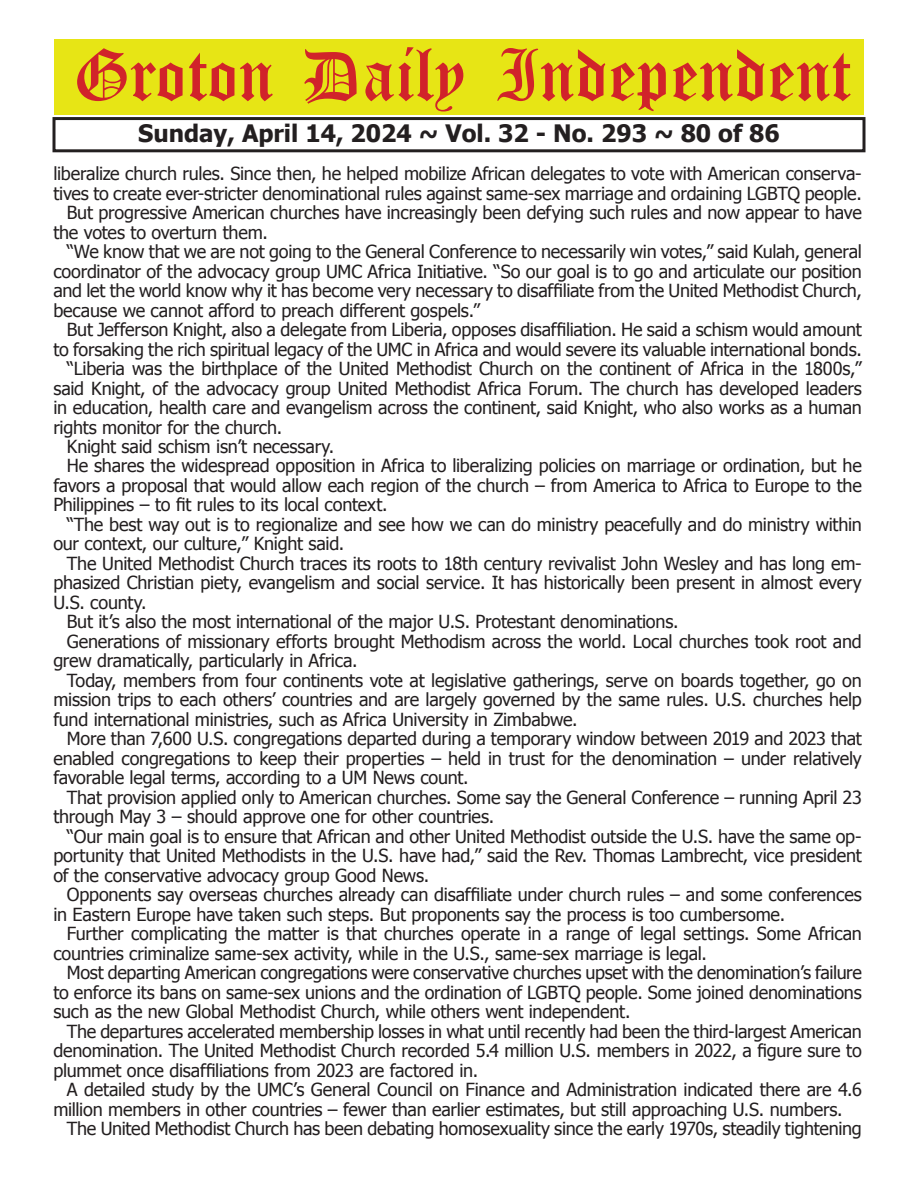
<style>
.page{position:relative;width:918px;height:1188px;background:#fff}
.page>*{position:absolute;margin:0;border:0;box-sizing:border-box;transform-origin:0 0}
.t1{font:54px "Old English Five";color:#d1232a}
.t2{font:700 24px "Tahoma";color:#231f20}
.t3{font:18px "Tahoma";letter-spacing:-.015em;color:#231f20}
</style>
<div class="page">
<div style="left:52px;top:117px;width:814px;height:35px;border:3px solid #231f20"></div>
<div style="left:54px;top:40px;width:810px;height:75px;background:#e7e515"></div>
<h1 class="t1" style="left:73px;top:50px;width:779px">Groton Daily Independent</h1>
<h2 class="t2" style="left:138px;top:116px;width:643px">Sunday, April 14, 2024 ~ Vol. 32 - No. 293 ~ 80 of 86</h2>
<p class="t3" style="left:53px;top:161px;width:810px">liberalize church rules. Since then, he helped mobilize African delegates to vote with American conserva-</p>
<p class="t3" style="left:53px;top:181px;width:810px">tives to create ever-stricter denominational rules against same-sex marriage and ordaining LGBTQ people.</p>
<p class="t3" style="left:67px;top:200px;width:796px">But progressive American churches have increasingly been defying such rules and now appear to have</p>
<p class="t3" style="left:53px;top:220px;width:216px">the votes to overturn them.</p>
<p class="t3" style="left:67px;top:239px;width:797px">“We know that we are not going to the General Conference to necessarily win votes,” said Kulah, general</p>
<p class="t3" style="left:53px;top:259px;width:810px">coordinator of the advocacy group UMC Africa Initiative. “So our goal is to go and articulate our position</p>
<p class="t3" style="left:53px;top:278px;width:810px">and let the world know why it has become very necessary to disaffiliate from the United Methodist Church,</p>
<p class="t3" style="left:53px;top:298px;width:428px">because we cannot afford to preach different gospels.”</p>
<p class="t3" style="left:67px;top:317px;width:796px">But Jefferson Knight, also a delegate from Liberia, opposes disaffiliation. He said a schism would amount</p>
<p class="t3" style="left:53px;top:337px;width:810px">to forsaking the rich spiritual legacy of the UMC in Africa and would severe its valuable international bonds.</p>
<p class="t3" style="left:67px;top:356px;width:796px">“Liberia was the birthplace of the United Methodist Church on the continent of Africa in the 1800s,”</p>
<p class="t3" style="left:53px;top:376px;width:810px">said Knight, of the advocacy group United Methodist Africa Forum. The church has developed leaders</p>
<p class="t3" style="left:53px;top:395px;width:810px">in education, health care and evangelism across the continent, said Knight, who also works as a human</p>
<p class="t3" style="left:53px;top:415px;width:230px">rights monitor for the church.</p>
<p class="t3" style="left:67px;top:434px;width:269px">Knight said schism isn’t necessary.</p>
<p class="t3" style="left:67px;top:454px;width:796px">He shares the widespread opposition in Africa to liberalizing policies on marriage or ordination, but he</p>
<p class="t3" style="left:53px;top:473px;width:810px">favors a proposal that would allow each region of the church – from America to Africa to Europe to the</p>
<p class="t3" style="left:53px;top:493px;width:336px">Philippines – to fit rules to its local context.</p>
<p class="t3" style="left:67px;top:512px;width:797px">“The best way out is to regionalize and see how we can do ministry peacefully and do ministry within</p>
<p class="t3" style="left:53px;top:532px;width:292px">our context, our culture,” Knight said.</p>
<p class="t3" style="left:67px;top:551px;width:796px">The United Methodist Church traces its roots to 18th century revivalist John Wesley and has long em-</p>
<p class="t3" style="left:53px;top:571px;width:810px">phasized Christian piety, evangelism and social service. It has historically been present in almost every</p>
<p class="t3" style="left:53px;top:590px;width:95px">U.S. county.</p>
<p class="t3" style="left:67px;top:610px;width:613px">But it’s also the most international of the major U.S. Protestant denominations.</p>
<p class="t3" style="left:67px;top:629px;width:796px">Generations of missionary efforts brought Methodism across the world. Local churches took root and</p>
<p class="t3" style="left:53px;top:649px;width:306px">grew dramatically, particularly in Africa.</p>
<p class="t3" style="left:67px;top:668px;width:797px">Today, members from four continents vote at legislative gatherings, serve on boards together, go on</p>
<p class="t3" style="left:53px;top:688px;width:810px">mission trips to each others’ countries and are largely governed by the same rules. U.S. churches help</p>
<p class="t3" style="left:53px;top:707px;width:526px">fund international ministries, such as Africa University in Zimbabwe.</p>
<p class="t3" style="left:67px;top:727px;width:797px">More than 7,600 U.S. congregations departed during a temporary window between 2019 and 2023 that</p>
<p class="t3" style="left:53px;top:746px;width:810px">enabled congregations to keep their properties – held in trust for the denomination – under relatively</p>
<p class="t3" style="left:53px;top:766px;width:417px">favorable legal terms, according to a UM News count.</p>
<p class="t3" style="left:67px;top:785px;width:797px">That provision applied only to American churches. Some say the General Conference – running April 23</p>
<p class="t3" style="left:53px;top:805px;width:442px">through May 3 – should approve one for other countries.</p>
<p class="t3" style="left:67px;top:824px;width:796px">“Our main goal is to ensure that African and other United Methodist outside the U.S. have the same op-</p>
<p class="t3" style="left:53px;top:844px;width:810px">portunity that United Methodists in the U.S. have had,” said the Rev. Thomas Lambrecht, vice president</p>
<p class="t3" style="left:53px;top:863px;width:377px">of the conservative advocacy group Good News.</p>
<p class="t3" style="left:67px;top:883px;width:796px">Opponents say overseas churches already can disaffiliate under church rules – and some conferences</p>
<p class="t3" style="left:53px;top:902px;width:733px">in Eastern Europe have taken such steps. But proponents say the process is too cumbersome.</p>
<p class="t3" style="left:67px;top:922px;width:797px">Further complicating the matter is that churches operate in a range of legal settings. Some African</p>
<p class="t3" style="left:53px;top:941px;width:655px">countries criminalize same-sex activity, while in the U.S., same-sex marriage is legal.</p>
<p class="t3" style="left:67px;top:961px;width:797px">Most departing American congregations were conservative churches upset with the denomination’s failure</p>
<p class="t3" style="left:53px;top:980px;width:810px">to enforce its bans on same-sex unions and the ordination of LGBTQ people. Some joined denominations</p>
<p class="t3" style="left:53px;top:1000px;width:579px">such as the new Global Methodist Church, while others went independent.</p>
<p class="t3" style="left:67px;top:1019px;width:797px">The departures accelerated membership losses in what until recently had been the third-largest American</p>
<p class="t3" style="left:53px;top:1039px;width:810px">denomination. The United Methodist Church recorded 5.4 million U.S. members in 2022, a figure sure to</p>
<p class="t3" style="left:53px;top:1058px;width:426px">plummet once disaffiliations from 2023 are factored in.</p>
<p class="t3" style="left:67px;top:1078px;width:797px">A detailed study by the UMC’s General Council on Finance and Administration indicated there are 4.6</p>
<p class="t3" style="left:53px;top:1097px;width:791px">million members in other countries – fewer than earlier estimates, but still approaching U.S. numbers.</p>
<p class="t3" style="left:67px;top:1117px;width:796px">The United Methodist Church has been debating homosexuality since the early 1970s, steadily tightening</p>
</div>
